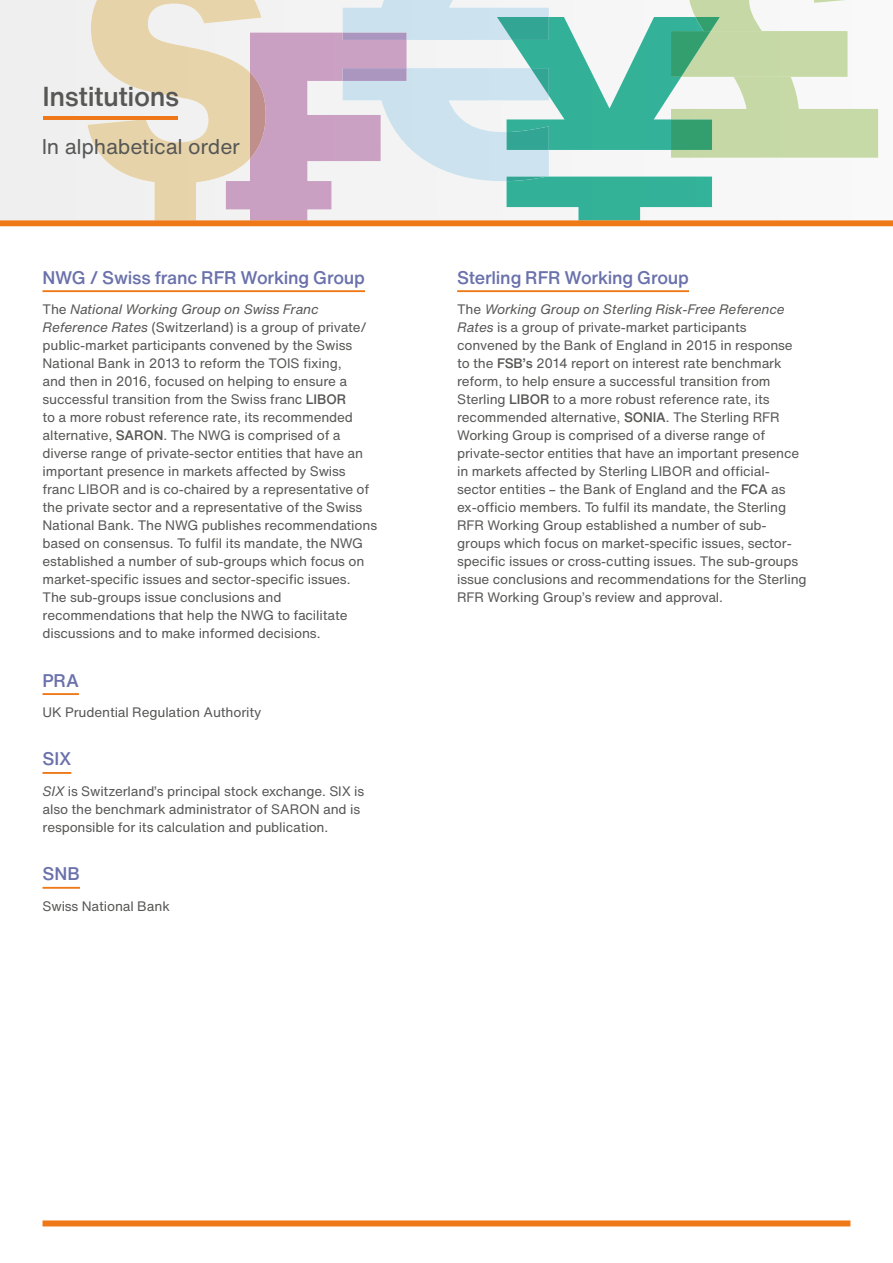
<style>
.page{position:relative;width:893px;height:1263px;background:#fff}
.page>*{position:absolute;margin:0;border:0;box-sizing:border-box;transform-origin:0 0}
.t1{font:500 27px "Helvetica Now Text";letter-spacing:-.015em;color:#575756}
.t2{font:21px "Helvetica Now Text";letter-spacing:-.01em;color:#575756}
.t3{font:500 18px "Helvetica Now Text";letter-spacing:-.015em;color:#6a71ab}
.t4{font:13.5px/18px "Helvetica Now Text";letter-spacing:-.01em;color:#575756}
.s1{font-style:italic}
.s2{font-weight:500}
</style>
<div class="page">
<div style="left:43px;top:1220px;width:807px;height:6px;background:#ef7918"></div>
<div style="left:0;top:220px;width:893px;height:6px;background:#ef7918"></div>
<hr style="left:43px;top:290px;width:322px;height:2px;background:#ef7918">
<hr style="left:43px;top:693px;width:36px;height:2px;background:#ef7918">
<hr style="left:43px;top:772px;width:28px;height:2px;background:#ef7918">
<hr style="left:43px;top:887px;width:37px;height:2px;background:#ef7918">
<hr style="left:457px;top:290px;width:232px;height:2px;background:#ef7918">
<div style="left:0;top:0;width:87px;height:220px;background:#efefef"></div>
<img style="left:878px;top:109px;width:1px;height:42px">
<div style="left:261px;top:0;width:82px;height:33px;background:#f3f3f3"></div>
<img style="left:549px;top:16px;width:14px;height:1px">
<img style="left:689px;top:0;width:189px;height:158px">
<div style="left:720px;top:31px;width:127px;height:46px;background:#c6d9a6"></div>
<img style="left:87px;top:0;width:174px;height:220px">
<img style="left:226px;top:33px;width:181px;height:187px">
<img style="left:343px;top:33px;width:64px;height:48px">
<img style="left:250px;top:72px;width:16px;height:87px">
<img style="left:507px;top:17px;width:205px;height:203px">
<img style="left:671px;top:17px;width:49px;height:133px">
<img style="left:671px;top:31px;width:40px;height:46px">
<img style="left:497px;top:17px;width:52px;height:164px">
<hr style="left:44px;top:116px;width:134px;height:4px;background:#ef7918">
<h1 class="t1" style="left:43px;top:76px;width:138px">Institutions</h1>
<h2 class="t2" style="left:42px;top:131px;width:200px">In alphabetical order</h2>
<h3 class="t3" style="left:43px;top:264px;width:324px">NWG / Swiss franc RFR Working Group</h3>
<p class="t4" style="left:43px;top:300px;width:336px">The <span class="s1">National Working Group on Swiss Franc Reference Rates</span> (Switzerland) is a group of private/ public-market participants convened by the Swiss National Bank in 2013 to reform the TOIS fixing,<br>and then in 2016, focused on helping to ensure a successful transition from the Swiss franc <span class="s2">LIBOR<br></span>to a more robust reference rate, its recommended alternative, <span class="s2">SARON</span>. The NWG is comprised of a diverse range of private-sector entities that have an important presence in markets affected by Swiss franc LIBOR and is co-chaired by a representative of the private sector and a representative of the Swiss National Bank. The NWG publishes recommendations based on consensus. To fulfil its mandate, the NWG established a number of sub-groups which focus on market-specific issues and sector-specific issues.<br>The sub-groups issue conclusions and recommendations that help the NWG to facilitate discussions and to make informed decisions.</p>
<h3 class="t3" style="left:43px;top:667px;width:38px">PRA</h3>
<p class="t4" style="left:43px;top:703px;width:220px">UK Prudential Regulation Authority</p>
<h3 class="t3" style="left:43px;top:745px;width:30px">SIX</h3>
<p class="t4" style="left:43px;top:782px;width:323px"><span class="s1">SIX</span> is Switzerland’s principal stock exchange. SIX is also the benchmark administrator of SARON and is responsible for its calculation and publication.</p>
<h3 class="t3" style="left:43px;top:860px;width:39px">SNB</h3>
<p class="t4" style="left:43px;top:897px;width:129px">Swiss National Bank</p>
<h3 class="t3" style="left:457px;top:264px;width:233px">Sterling RFR Working Group</h3>
<p class="t4" style="left:457px;top:300px;width:351px">The <span class="s1">Working Group on Sterling Risk-Free Reference Rates</span> is a group of private-market participants convened by the Bank of England in 2015 in response to the <span class="s2">FSB’s</span> 2014 report on interest rate benchmark reform, to help ensure a successful transition from Sterling <span class="s2">LIBOR</span> to a more robust reference rate, its recommended alternative, <span class="s2">SONIA</span>. The Sterling RFR Working Group is comprised of a diverse range of private-sector entities that have an important presence in markets affected by Sterling LIBOR and official&shy;sector entities – the Bank of England and the <span class="s2">FCA</span> as ex-officio members. To fulfil its mandate, the Sterling RFR Working Group established a number of sub&shy;groups which focus on market-specific issues, sector&shy;specific issues or cross-cutting issues. The sub-groups issue conclusions and recommendations for the Sterling RFR Working Group’s review and approval.</p>
</div>
